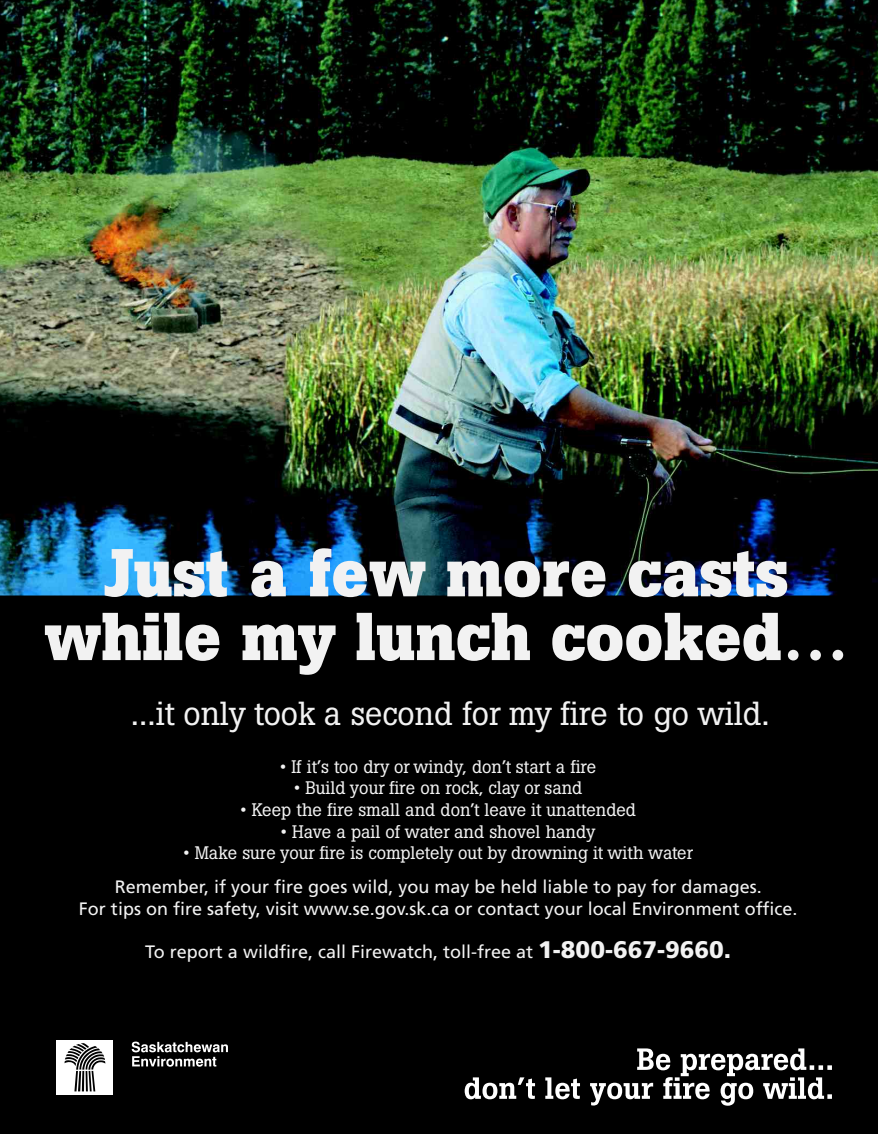
<style>
.page{position:relative;width:878px;height:1134px;background:#fff}
.page>*{position:absolute;margin:0;border:0;box-sizing:border-box;transform-origin:0 0}
.t1{font:700 66.9px/63.8px "Boton BQ";color:#f2f2f2;text-align:center}
.t2{font:33px "Boton BQ";color:#f2f2f2}
.t3{font:18px/21.3px "Frutiger LT Std";color:#f2f2f2;text-align:center}
.t4{font:18px "Boton BQ";color:#f2f2f2}
.s1{font-weight:900;font-size:24px}
</style>
<div class="page">
<img style="left:0;top:0;width:878px;height:595px">
<div style="left:0;top:595px;width:878px;height:539px;background:#000"></div>
<svg style="left:464px;top:1048px;width:367px;height:58px"></svg>
<svg style="left:132px;top:1042px;width:96px;height:25px"></svg>
<div style="left:56px;top:1040px;width:57px;height:55px;background:#fff"></div>
<svg style="left:64px;top:1043px;width:41px;height:48px"></svg>
<h1 class="t1" style="left:44px;top:548px;width:806px">Just a few more casts while my lunch cooked…</h1>
<h2 class="t2" style="left:131px;top:700px;width:640px">...it only took a second for my fire to go wild.</h2>
<p class="t4" style="left:280px;top:759px;width:318px">• If it’s too dry or windy, don’t start a fire</p>
<p class="t4" style="left:294px;top:781px;width:290px">• Build your fire on rock, clay or sand</p>
<p class="t4" style="left:240px;top:802px;width:397px">• Keep the fire small and don’t leave it unattended</p>
<p class="t4" style="left:281px;top:824px;width:316px">• Have a pail of water and shovel handy</p>
<p class="t4" style="left:183px;top:846px;width:511px">• Make sure your fire is completely out by drowning it with water</p>
<p class="t3" style="left:79px;top:878px;width:720px">Remember, if your fire goes wild, you may be held liable to pay for damages.<br>For tips on fire safety, visit www.se.gov.sk.ca or contact your local Environment office.</p>
<p class="t3" style="left:145px;top:943px;width:587px">To report a wildfire, call Firewatch, toll-free at <span class="s1">1-800-667-9660.</span></p>
</div>
